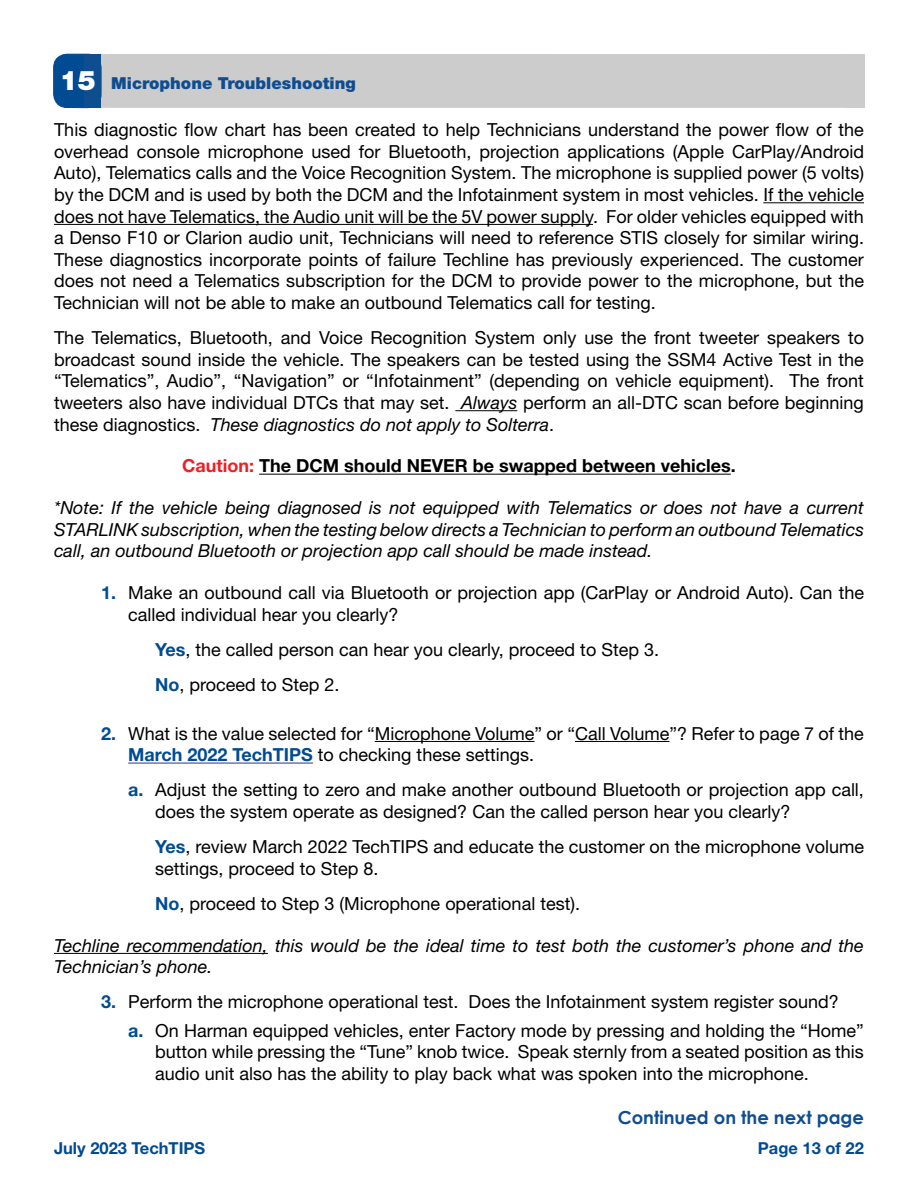
<style>
.page{position:relative;width:918px;height:1188px;background:#fff}
.page>*{position:absolute;margin:0;border:0;box-sizing:border-box;transform-origin:0 0}
.t1{font:18px/21.6px "Helvetica Neue LT Std";color:#000}
.t2{font:italic 18px/21.6px "Helvetica Neue LT Std";color:#000;text-align:justify}
.t3{font:700 18px "Helvetica Neue LT Std";color:#000}
.t4{font:700 18px "Century Gothic";color:#0f4d91}
.t5{font:900 16.5px "Helvetica Neue LT Std";color:#0f4d91}
.t6{font:700 16.5px "Helvetica Neue LT Std";color:#004b92}
.s1{font-size:27px;color:#fff}
.s2{font-style:italic}
.s3{color:#ed1f24}
.s4{font-weight:700;color:#004b92}
</style>
<div class="page">
<hr style="left:763px;top:202px;width:101px;height:1px;background:#000">
<hr style="left:54px;top:224px;width:539px;height:1px;background:#000">
<hr style="left:455px;top:410px;width:62px;height:1px;background:#000">
<hr style="left:259px;top:474px;width:472px;height:1px;background:#000">
<hr style="left:375px;top:741px;width:160px;height:1px;background:#000">
<hr style="left:575px;top:741px;width:94px;height:1px;background:#000">
<hr style="left:128px;top:763px;width:185px;height:1px;background:#29337c">
<hr style="left:54px;top:953px;width:214px;height:1px;background:#000">
<div style="left:54px;top:54px;width:811px;height:54px;background:#ccc;border-radius:14px"></div>
<div style="left:845px;top:54px;width:20px;height:54px;background:#ccc"></div>
<div style="left:54px;top:54px;width:47px;height:54px;background:#004b92;border-radius:14px"></div>
<div style="left:53px;top:54px;width:48px;height:54px;border:1px solid #004b92;border-radius:14px"></div>
<div style="left:84px;top:54px;width:17px;height:54px;background:#0f4d91"></div>
<p class="t5" style="left:60px;top:73px;width:297px"><span class="s1">15</span> Microphone Troubleshooting</p>
<p class="t1" style="left:54px;top:119px;width:812px;text-align:justify">This diagnostic flow chart has been created to help Technicians understand the power flow of the overhead console microphone used for Bluetooth, projection applications (Apple CarPlay/Android Auto), Telematics calls and the Voice Recognition System. The microphone is supplied power (5 volts) by the DCM and is used by both the DCM and the Infotainment system in most vehicles. If the vehicle does not have Telematics, the Audio unit will be the 5V power supply. For older vehicles equipped with a Denso F10 or Clarion audio unit, Technicians will need to reference STIS closely for similar wiring.<br>These diagnostics incorporate points of failure Techline has previously experienced. The customer does not need a Telematics subscription for the DCM to provide power to the microphone, but the Technician will not be able to make an outbound Telematics call for testing.</p>
<p class="t1" style="left:54px;top:326px;width:812px;text-align:justify">The Telematics, Bluetooth, and Voice Recognition System only use the front tweeter speakers to broadcast sound inside the vehicle. The speakers can be tested using the SSM4 Active Test in the “Telematics”, Audio”, “Navigation” or “Infotainment” (depending on vehicle equipment). The front tweeters also have individual DTCs that may set. <span class="s2">Always</span> perform an all-DTC scan before beginning these diagnostics. <span class="s2">These diagnostics do not apply to Solterra</span>.</p>
<p class="t3" style="left:182px;top:455px;width:555px"><span class="s3">Caution:</span> The DCM should NEVER be swapped between vehicles.</p>
<p class="t2" style="left:54px;top:497px;width:812px">*Note: If the vehicle being diagnosed is not equipped with Telematics or does not have a current STARLINK subscription, when the testing below directs a Technician to perform an outbound Telematics call, an outbound Bluetooth or projection app call should be made instead.</p>
<p class="t1" style="left:128px;top:582px;width:737px;text-indent:-27px"><span class="s4">1.</span> Make an outbound call via Bluetooth or projection app (CarPlay or Android Auto). Can the called individual hear you clearly?</p>
<p class="t1" style="left:155px;top:632px;width:505px;line-height:35.1px"><span class="s4">Yes</span>, the called person can hear you clearly, proceed to Step 3.<br><span class="s4">No</span>, proceed to Step 2.</p>
<p class="t1" style="left:128px;top:722px;width:737px;text-indent:-27px"><span class="s4">2.</span> What is the value selected for “Microphone Volume” or “Call Volume”? Refer to page 7 of the<br><span class="s4">March 2022 TechTIPS</span> to checking these settings.</p>
<p class="t1" style="left:155px;top:779px;width:710px;text-indent:-27px"><span class="s4">a.</span> Adjust the setting to zero and make another outbound Bluetooth or projection app call, does the system operate as designed? Can the called person hear you clearly?</p>
<p class="t1" style="left:155px;top:835px;width:710px"><span class="s4">Yes</span>, review March 2022 TechTIPS and educate the customer on the microphone volume settings, proceed to Step 8.</p>
<p class="t1" style="left:155px;top:892px;width:426px"><span class="s4">No</span>, proceed to Step 3 (Microphone operational test).</p>
<p class="t2" style="left:54px;top:934px;width:811px">Techline recommendation, this would be the ideal time to test both the customer’s phone and the<br>Technician’s phone.</p>
<p class="t1" style="left:128px;top:987px;width:737px;line-height:28.3px;text-indent:-27px"><span class="s4">3.</span> Perform the microphone operational test. Does the Infotainment system register sound?<br><span class="s4">a.</span> On Harman equipped vehicles, enter Factory mode by pressing and holding the “Home”</p>
<p class="t1" style="left:155px;top:1041px;width:710px">button while pressing the “Tune” knob twice. Speak sternly from a seated position as this audio unit also has the ability to play back what was spoken into the microphone.</p>
<p class="t4" style="left:618px;top:1104px;width:248px">Continued on the next page</p>
<p class="t6" style="left:54px;top:1138px;width:153px">July 2023 TechTIPS</p>
<p class="t6" style="left:758px;top:1138px;width:108px">Page 13 of 22</p>
</div>
